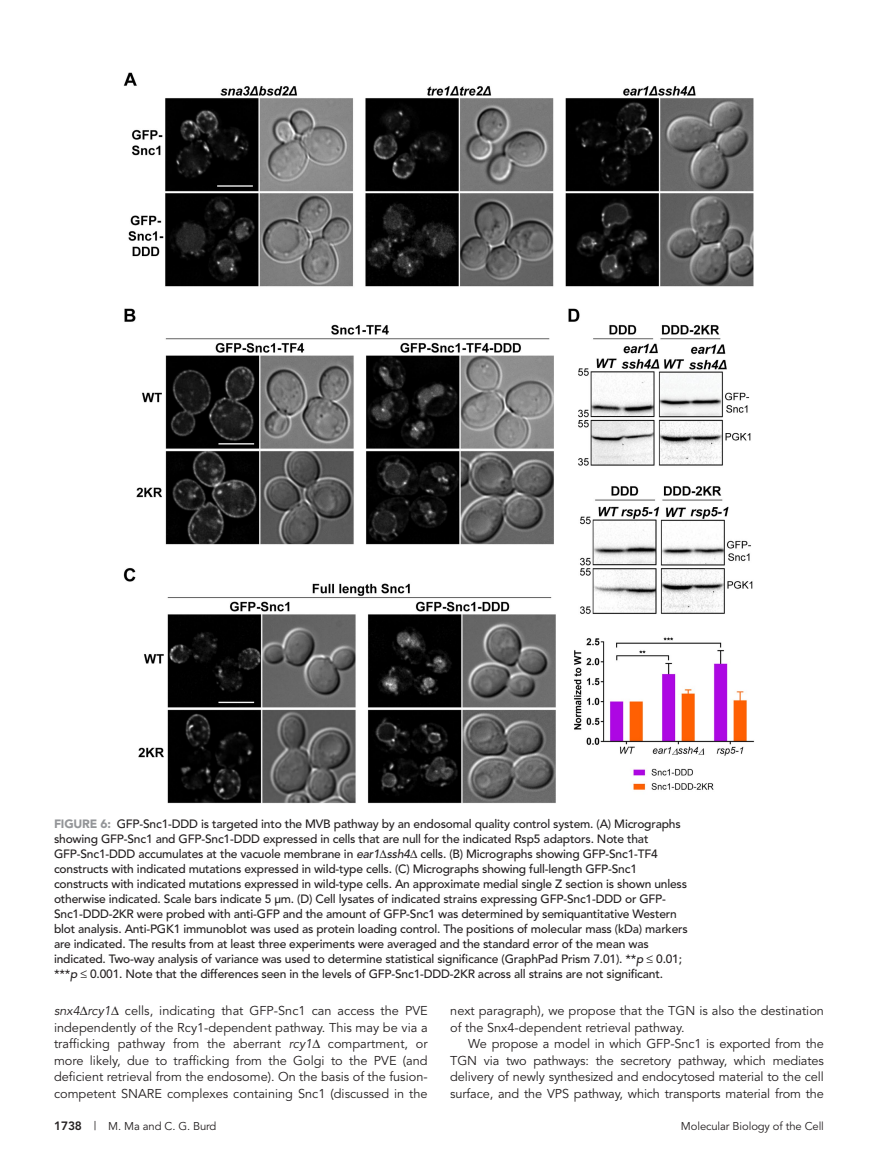
<style>
.page{position:relative;width:878px;height:1175px;background:#fff}
.page>*{position:absolute;margin:0;border:0;box-sizing:border-box;transform-origin:0 0}
.ParaFL{font:12.75px/16.5px "Avenir";color:#231f20;text-align:justify}
.Para{font:12.75px/16.5px "Avenir";letter-spacing:-.01em;color:#231f20;text-align:justify}
.FigCaption_35_5p{font:500 12px/15px "Avenir";letter-spacing:-.015em;color:#231f20}
.t1{font:11.25px "Avenir";letter-spacing:-.01em;color:#231f20}
.s1{font-weight:900;color:#939598}
.s2{font-style:italic}
.s3{font-weight:800;font-size:12px}
.s4{font-size:12px}
</style>
<div class="page">
<img style="left:124px;top:72px;width:630px;height:731px">
<p class="FigCaption_35_5p" style="left:54px;top:816px;width:635px"><span class="s1">FIGURE 6:</span> GFP-Snc1-DDD is targeted into the MVB pathway by an endosomal quality control system. (A) Micrographs showing GFP-Snc1 and GFP-Snc1-DDD expressed in cells that are null for the indicated Rsp5 adaptors. Note that GFP-Snc1-DDD accumulates at the vacuole membrane in <span class="s2">ear1 ssh4</span> cells. (B) Micrographs showing GFP-Snc1-TF4 constructs with indicated mutations expressed in wild-type cells. (C) Micrographs showing full-length GFP-Snc1 constructs with indicated mutations expressed in wild-type cells. An approximate medial single Z section is shown unless otherwise indicated. Scale bars indicate 5 μm. (D) Cell lysates of indicated strains expressing GFP-Snc1-DDD or GFP-Snc1-DDD-2KR were probed with anti-GFP and the amount of GFP-Snc1 was determined by semiquantitative Western blot analysis. Anti-PGK1 immunoblot was used as protein loading control. The positions of molecular mass (kDa) markers are indicated. The results from at least three experiments were averaged and the standard error of the mean was indicated. Two-way analysis of variance was used to determine statistical significance (GraphPad Prism 7.01). **<span class="s2">p</span> ≤ 0.01; ***<span class="s2">p</span> ≤ 0.001. Note that the differences seen in the levels of GFP-Snc1-DDD-2KR across all strains are not significant.</p>
<p class="ParaFL" style="left:54px;top:1003px;width:375px"><span class="s2">snx4 rcy1</span> cells, indicating that GFP-Snc1 can access the PVE independently of the Rcy1-dependent pathway. This may be via a trafficking pathway from the aberrant <span class="s2">rcy1</span> compartment, or more likely, due to trafficking from the Golgi to the PVE (and deficient retrieval from the endosome). On the basis of the fusion&shy;competent SNARE complexes containing Snc1 (discussed in the</p>
<p class="ParaFL" style="left:450px;top:1002px;width:375px">next paragraph), we propose that the TGN is also the destination of the Snx4-dependent retrieval pathway.</p>
<p class="Para" style="left:450px;top:1035px;width:375px;text-indent:18px">We propose a model in which GFP-Snc1 is exported from the TGN via two pathways: the secretory pathway, which mediates delivery of newly synthesized and endocytosed material to the cell surface, and the VPS pathway, which transports material from the</p>
<p class="t1" style="left:54px;top:1119px;width:164px"><span class="s3">1738</span> <span class="s4">|</span> M. Ma and C. G. Burd</p>
<p class="t1" style="left:681px;top:1119px;width:144px">Molecular Biology of the Cell</p>
</div>
